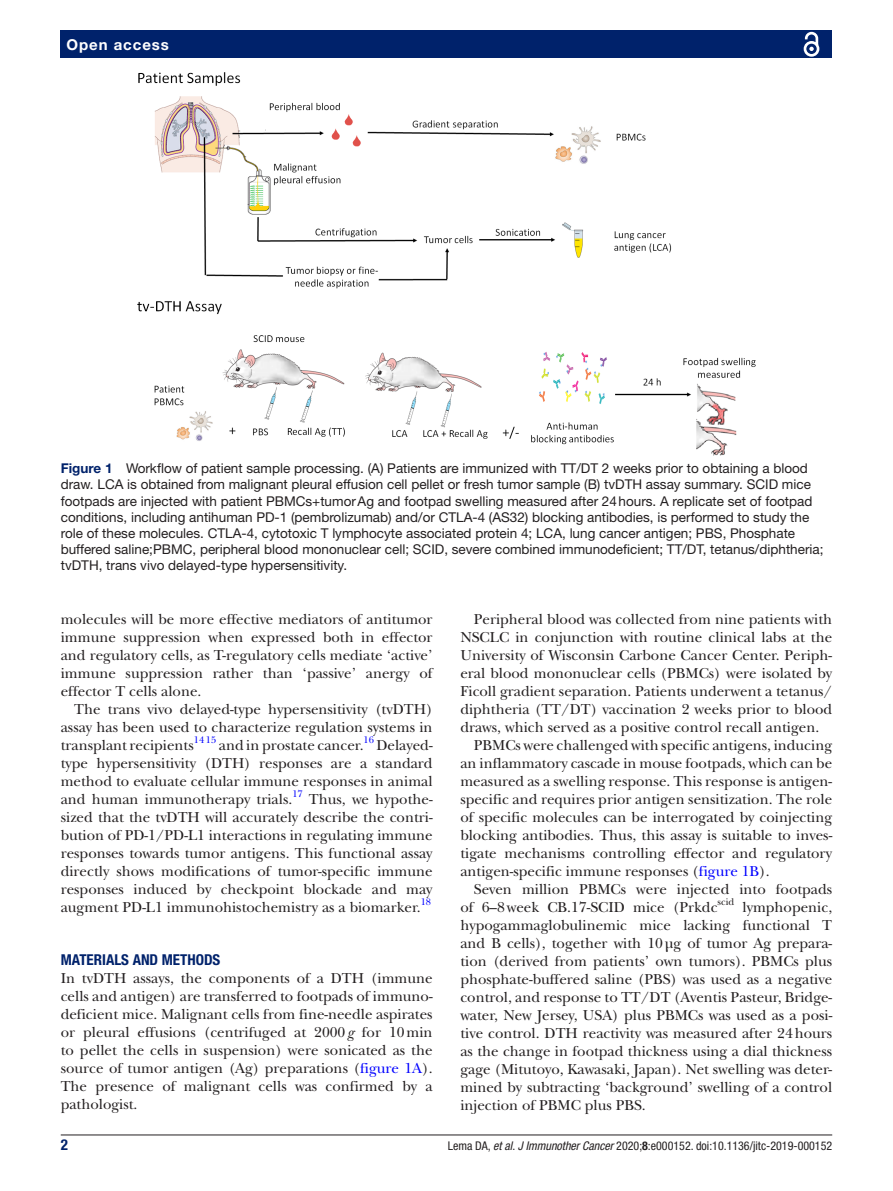
<style>
.page{position:relative;width:893px;height:1191px;background:#fff}
.page>*{position:absolute;margin:0;border:0;box-sizing:border-box;transform-origin:0 0}
.t1{font:15px/18px "New Baskerville";color:#231f20;text-align:justify}
.t2{font:700 condensed 15px "Helvetica Neue LT Std";color:#00226b}
.t3{font:700 15px "Helvetica Neue LT Std";letter-spacing:.065em;color:#fff}
.t4{font:13.5px/16.2px "Helvetica Neue LT Std";color:#231f20}
.t5{font:condensed 12px "Helvetica Neue LT Std";color:#231f20}
.t6{font:9.9px "New Baskerville";color:#00f}
.s1{font-weight:700;color:#00226b}
.s2{font-style:italic}
.s3{color:#00f}
.s4{font-weight:700}
</style>
<div class="page">
<hr style="left:61px;top:1134px;width:771px;height:1px;background:#231f20">
<div style="left:61px;top:31px;width:771px;height:27px;background:#00226b"></div>
<svg style="left:803px;top:31px;width:17px;height:26px"></svg>
<img style="left:138px;top:73px;width:617px;height:382px">
<p class="t3" style="left:66px;top:35px;width:104px">Open access</p>
<p class="t4" style="left:61px;top:460px;width:764px"><span class="s1">Figure 1</span> Workflow of patient sample processing. (A) Patients are immunized with TT/DT 2 weeks prior to obtaining a blood draw. LCA is obtained from malignant pleural effusion cell pellet or fresh tumor sample (B) tvDTH assay summary. SCID mice footpads are injected with patient PBMCs+tumorAg and footpad swelling measured after 24hours. A replicate set of footpad conditions, including antihuman PD-1 (pembrolizumab) and/or CTLA-4 (AS32) blocking antibodies, is performed to study the role of these molecules. CTLA-4, cytotoxic T lymphocyte associated protein 4; LCA, lung cancer antigen; PBS, Phosphate buffered saline;PBMC, peripheral blood mononuclear cell; SCID, severe combined immunodeficient; TT/DT, tetanus/diphtheria; tvDTH, trans vivo delayed-type hypersensitivity.</p>
<p class="t1" style="left:61px;top:610px;width:373px">molecules will be more effective mediators of antitumor immune suppression when expressed both in effector and regulatory cells, as T-regulatory cells mediate ‘active’ immune suppression rather than ‘passive’ anergy of effector T cells alone.</p>
<p class="t1" style="left:61px;top:700px;width:373px;text-indent:14px">The trans vivo delayed-type hypersensitivity (tvDTH) assay has been used to characterize regulation systems in transplant recipients</p>
<p class="t6" style="left:194px;top:734px;width:24px">14 15</p>
<p class="t1" style="left:219px;top:736px;width:146px">and in prostate cancer.</p>
<p class="t6" style="left:364px;top:734px;width:12px">16</p>
<p class="t1" style="left:61px;top:736px;width:373px;text-indent:316px">Delayed&shy;type hypersensitivity (DTH) responses are a standard method to evaluate cellular immune responses in animal and human immunotherapy trials.</p>
<p class="t6" style="left:292px;top:788px;width:12px">17</p>
<p class="t1" style="left:61px;top:790px;width:373px;text-indent:248px">Thus, we hypothe&shy;sized that the tvDTH will accurately describe the contri&shy;bution of PD-1/PD-L1 interactions in regulating immune responses towards tumor antigens. This functional assay directly shows modifications of tumor-specific immune responses induced by checkpoint blockade and may augment PD-L1 immunohistochemistry as a biomarker.<sup>18</sup></p>
<p class="t2" style="left:61px;top:951px;width:161px">MATERIALS AND METHODS</p>
<p class="t1" style="left:61px;top:969px;width:373px">In tvDTH assays, the components of a DTH (immune cells and antigen) are transferred to footpads of immuno&shy;deficient mice. Malignant cells from fine-needle aspirates or pleural effusions (centrifuged at 2000<span class="s2">g</span> for 10min to pellet the cells in suspension) were sonicated as the source of tumor antigen (Ag) preparations (<span class="s3">figure 1A</span>).<br>The presence of malignant cells was confirmed by a pathologist.</p>
<p class="t1" style="left:474px;top:610px;width:360px">Peripheral blood was collected from nine patients with</p>
<p class="t1" style="left:460px;top:628px;width:373px">NSCLC in conjunction with routine clinical labs at the</p>
<p class="t1" style="left:460px;top:646px;width:373px">University of Wisconsin Carbone Cancer Center. Periph-</p>
<p class="t1" style="left:460px;top:664px;width:373px">eral blood mononuclear cells (PBMCs) were isolated by</p>
<p class="t1" style="left:460px;top:682px;width:373px">Ficoll gradient separation. Patients underwent a tetanus/</p>
<p class="t1" style="left:460px;top:700px;width:373px">diphtheria (TT/DT) vaccination 2 weeks prior to blood</p>
<p class="t1" style="left:460px;top:718px;width:360px">draws, which served as a positive control recall antigen.</p>
<p class="t1" style="left:474px;top:736px;width:360px">PBMCs were challenged with specific antigens, inducing</p>
<p class="t1" style="left:460px;top:754px;width:373px">an inflammatory cascade in mouse footpads, which can be</p>
<p class="t1" style="left:460px;top:772px;width:373px">measured as a swelling response. This response is antigen-</p>
<p class="t1" style="left:460px;top:790px;width:373px">specific and requires prior antigen sensitization. The role</p>
<p class="t1" style="left:460px;top:808px;width:373px">of specific molecules can be interrogated by coinjecting</p>
<p class="t1" style="left:460px;top:826px;width:373px">blocking antibodies. Thus, this assay is suitable to inves-</p>
<p class="t1" style="left:460px;top:844px;width:373px">tigate mechanisms controlling effector and regulatory</p>
<p class="t1" style="left:460px;top:862px;width:311px">antigen-specific immune responses (<span class="s3">figure 1B</span>).</p>
<p class="t1" style="left:474px;top:880px;width:360px">Seven million PBMCs were injected into footpads</p>
<p class="t1" style="left:460px;top:898px;width:275px">of 6–8week CB.17-SCID mice (Prkdc<sup>scid</sup></p>
<p class="t1" style="left:460px;top:898px;width:373px;text-indent:282px">lymphopenic, hypogammaglobulinemic mice lacking functional T and B cells), together with 10µg of tumor Ag prepara&shy;tion (derived from patients’ own tumors). PBMCs plus phosphate-buffered saline (PBS) was used as a negative control, and response to TT/DT (Aventis Pasteur, Bridge&shy;water, New Jersey, USA) plus PBMCs was used as a posi&shy;tive control. DTH reactivity was measured after 24hours as the change in footpad thickness using a dial thickness gage (Mitutoyo, Kawasaki, Japan). Net swelling was deter&shy;mined by subtracting ‘background’ swelling of a control injection of PBMC plus PBS.</p>
<p class="t2" style="left:61px;top:1135px;width:9px">2</p>
<p class="t5" style="left:448px;top:1138px;width:386px">Lema DA, <span class="s2">et al</span>. <span class="s2">J Immunother Cancer</span> 2020;<span class="s4">8</span>:e000152. doi:10.1136/jitc-2019-000152</p>
</div>
